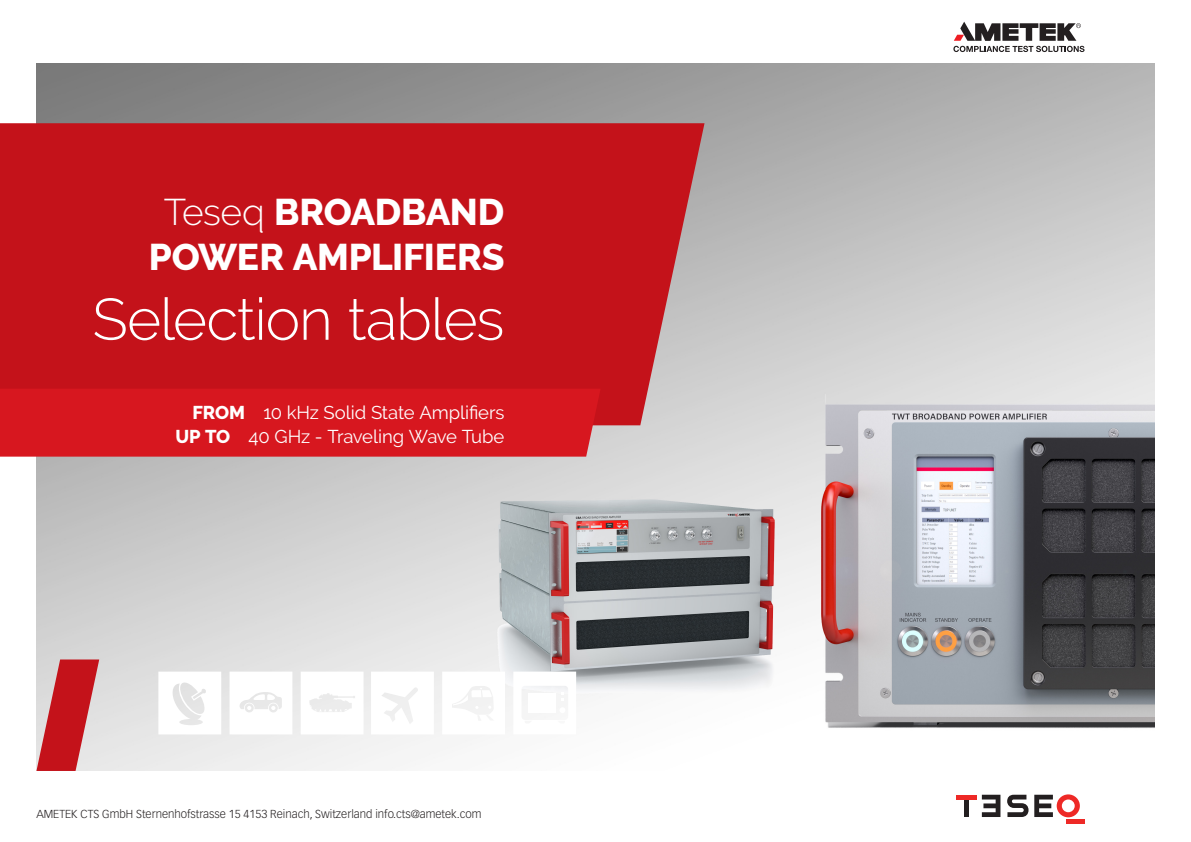
<style>
.page{position:relative;width:1191px;height:842px;background:#fff}
.page>*{position:absolute;margin:0;border:0;box-sizing:border-box;transform-origin:0 0}
.Headline{font:300 58.4px "Raleway";letter-spacing:-.02em;color:#fff}
.Headline-2{font:800 37px "Raleway";letter-spacing:-.01em;color:#fff}
.Caption_-_Align_Cent{font:18.5px "Raleway";letter-spacing:-.005em;color:#fff}
.t1{font:300 11.4px "Vectora LT Pro";color:#231f20}
.s1{font-weight:300}
.s2{font-weight:800}
</style>
<div class="page">
<img style="left:36px;top:64px;width:1119px;height:707px">
<svg style="left:953px;top:22px;width:131px;height:30px"></svg>
<div style="left:1065px;top:819px;width:19px;height:5px;background:#ee2926"></div>
<svg style="left:1034px;top:794px;width:45px;height:23px"></svg>
<svg style="left:981px;top:795px;width:19px;height:22px"></svg>
<hr style="left:964px;top:799px;width:4px;height:18px;background:#231f20">
<hr style="left:955px;top:795px;width:21px;height:4px;background:#ee2926">
<svg style="left:1007px;top:795px;width:21px;height:22px"></svg>
<div style="left:0;top:123px;width:704px;height:302px;background:#c4121a"></div>
<div style="left:0;top:389px;width:600px;height:68px;background:#d7171f"></div>
<svg style="left:229px;top:672px;width:63px;height:62px"></svg>
<svg style="left:301px;top:672px;width:62px;height:62px"></svg>
<svg style="left:371px;top:672px;width:63px;height:62px"></svg>
<svg style="left:442px;top:672px;width:63px;height:62px"></svg>
<svg style="left:158px;top:672px;width:63px;height:62px"></svg>
<svg style="left:36px;top:659px;width:63px;height:112px;background:#ce6065"></svg>
<svg style="left:513px;top:672px;width:63px;height:62px"></svg>
<p class="Headline-2" style="left:164px;top:191px;width:342px"><span class="s1">Teseq</span> BROADBAND</p>
<p class="Headline-2" style="left:149px;top:236px;width:357px">POWER AMPLIFIERS</p>
<p class="Headline" style="left:92px;top:285px;width:413px">Selection tables</p>
<p class="Caption_-_Align_Cent" style="left:192px;top:402px;width:313px"><span class="s2">FROM</span> 10 kHz Solid State Amplifiers</p>
<p class="Caption_-_Align_Cent" style="left:175px;top:426px;width:330px"><span class="s2">UP TO</span> 40 GHz - Traveling Wave Tube</p>
<p class="t1" style="left:36px;top:807px;width:446px">AMETEK CTS GmbH Sternenhofstrasse 15 4153 Reinach, Switzerland info.cts@ametek.com</p>
</div>
